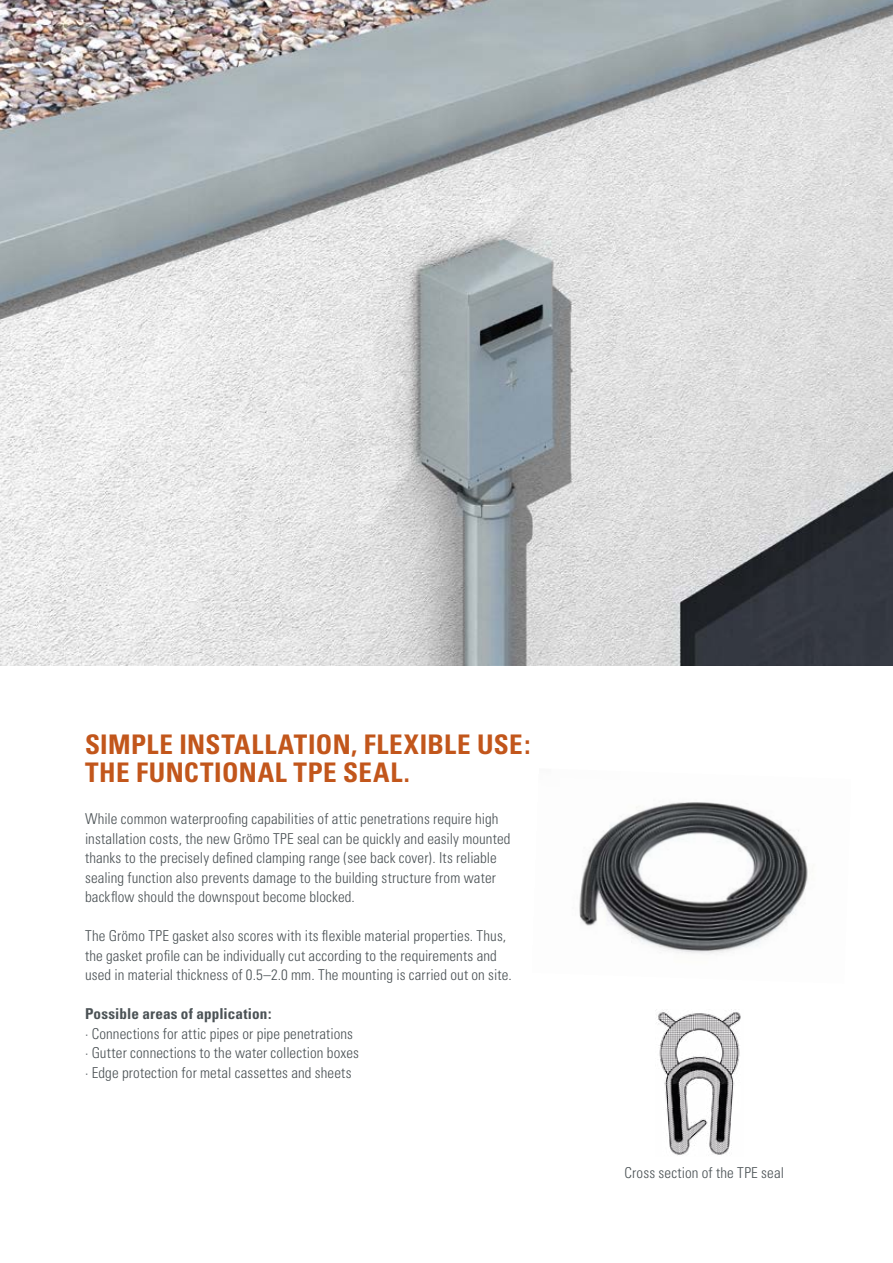
<style>
.page{position:relative;width:893px;height:1263px;background:#fff}
.page>*{position:absolute;margin:0;border:0;box-sizing:border-box;transform-origin:0 0}
.t1{font:700 condensed 27px/28.5px "Univers";letter-spacing:.02em;color:#c2561b}
.t2{font:300 condensed 15px/19.5px "Univers";letter-spacing:.005em;color:#4b5255}
.Head_neu_copy_10{font:700 condensed 15px "Univers";letter-spacing:.01em;color:#4b5255}
</style>
<div class="page">
<img style="left:579px;top:802px;width:229px;height:152px">
<img style="left:0;top:0;width:893px;height:665px">
<img style="left:0;top:479px;width:10px;height:187px">
<img style="left:657px;top:1012px;width:84px;height:144px">
<p class="t1" style="left:85px;top:730px;width:447px">SIMPLE INSTALLATION, FLEXIBLE USE:<br>THE FUNCTIONAL TPE SEAL.</p>
<p class="t2" style="left:85px;top:809px;width:427px">While common waterproofing capabilities of attic penetrations require high installation costs, the new Grömo TPE seal can be quickly and easily mounted thanks to the precisely defined clamping range (see back cover). Its reliable sealing function also prevents damage to the building structure from water backflow should the downspout become blocked.</p>
<p class="t2" style="left:85px;top:926px;width:428px">The Grömo TPE gasket also scores with its flexible material properties. Thus, the gasket profile can be individually cut according to the requirements and used in material thickness of 0.5–2.0 mm. The mounting is carried out on site.</p>
<p class="Head_neu_copy_10" style="left:85px;top:1004px;width:188px">Possible areas of application:</p>
<p class="t2" style="left:85px;top:1023px;width:270px">· Connections for attic pipes or pipe penetrations</p>
<p class="t2" style="left:85px;top:1043px;width:275px">· Gutter connections to the water collection boxes</p>
<p class="t2" style="left:85px;top:1062px;width:268px">· Edge protection for metal cassettes and sheets</p>
<p class="t2" style="left:624px;top:1163px;width:161px">Cross section of the TPE seal</p>
</div>
